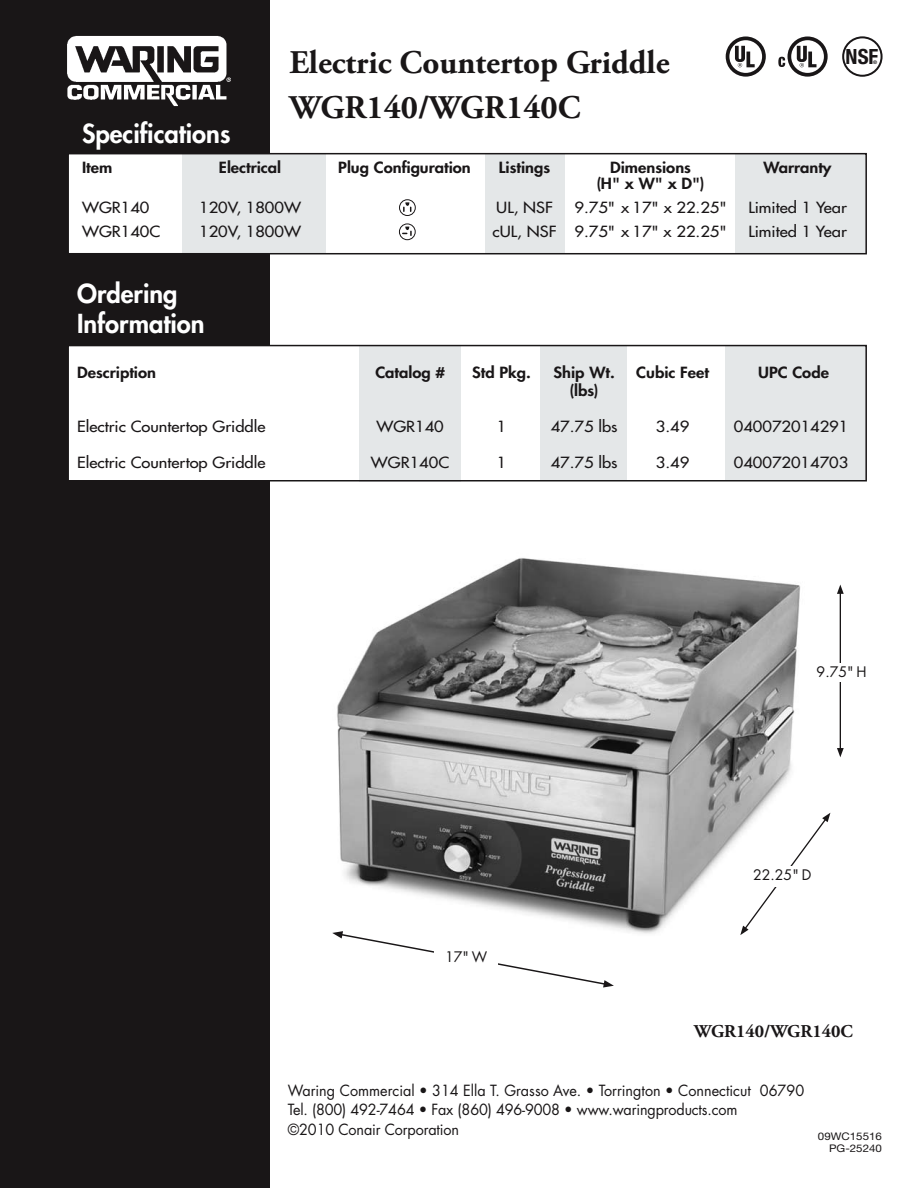
<style>
.page{position:relative;width:918px;height:1188px;background:#fff}
.page>*{position:absolute;margin:0;border:0;box-sizing:border-box;transform-origin:0 0}
.t1{font:700 33px/45px "Adobe Garamond Pro";color:#191617}
.t2{font:800 25.5px/30px "Futura Std";color:#fff}
.t3{font:700 condensed 21px "Helvetica Neue LT Std";color:#191617}
.t4{font:700 18px "Adobe Garamond Pro";color:#191617}
.t5{font:500 15px "Futura Std";color:#191617;scale:1.1 1}
.t6{font:15px/19.5px "Futura Std";letter-spacing:-.01em;color:#191617;scale:.96 1}
.t7{font:800 15px "Futura Std";color:#191617;scale:1.1 1}
.t8{font:14.1px "Futura Std";color:#191617}
.t9{font:10.5px/12px "Helvetica Neue LT Std";color:#191617;text-align:right;scale:1.1 1}
.t10{font:700 4.95px "Helvetica Neue LT Std";color:#191617}
</style>
<div class="page">
<div style="left:0;top:0;width:270px;height:1188px;background:#191617"></div>
<div style="left:540px;top:346px;width:86px;height:135px;background:#e4e7e8"></div>
<div style="left:725px;top:346px;width:140px;height:135px;background:#e4e7e8"></div>
<div style="left:68px;top:345px;width:306px;height:135px;background:#fff"></div>
<div style="left:359px;top:346px;width:101px;height:136px;background:#e4e7e8"></div>
<div style="left:67px;top:345px;width:800px;height:137px;border:2px solid #191617"></div>
<div style="left:180px;top:154px;width:146px;height:99px;background:#e4e7e8"></div>
<div style="left:485px;top:154px;width:80px;height:99px;background:#e4e7e8"></div>
<div style="left:736px;top:154px;width:130px;height:99px;background:#e4e7e8"></div>
<div style="left:68px;top:154px;width:114px;height:99px;background:#fff"></div>
<div style="left:67px;top:153px;width:800px;height:101px;border:2px solid #191617"></div>
<img style="left:337px;top:558px;width:464px;height:376px">
<svg style="left:332px;top:931px;width:282px;height:57px"></svg>
<hr style="left:840px;top:592px;width:1px;height:158px;background:#191617">
<svg style="left:837px;top:585px;width:7px;height:9px"></svg>
<svg style="left:837px;top:748px;width:7px;height:9px"></svg>
<div style="left:811px;top:663px;width:62px;height:19px;background:#fff"></div>
<div style="left:434px;top:948px;width:64px;height:17px;background:#fff"></div>
<svg style="left:740px;top:813px;width:90px;height:122px"></svg>
<div style="left:740px;top:866px;width:84px;height:20px;background:#fff"></div>
<div style="left:842px;top:36px;width:41px;height:41px;border:2px solid #191617;border-radius:50%"></div>
<svg style="left:778px;top:36px;width:50px;height:41px"></svg>
<svg style="left:726px;top:36px;width:40px;height:41px"></svg>
<img style="left:67px;top:35px;width:164px;height:72px">
<div style="left:399px;top:200px;width:17px;height:16px;border:1px solid #191617;border-radius:50%"></div>
<svg style="left:403px;top:202px;width:8px;height:10px"></svg>
<div style="left:399px;top:224px;width:16px;height:16px;border:1px solid #191617;border-radius:50%"></div>
<svg style="left:402px;top:227px;width:10px;height:9px"></svg>
<h3 class="t3" style="left:846px;top:44px;width:34px">NSF</h3>
<p class="t10" style="left:873px;top:59px;width:5px">®</p>
<h1 class="t1" style="left:290px;top:41px;width:382px">Electric Countertop Griddle<br>WGR140/WGR140C</h1>
<h2 class="t2" style="left:82px;top:118px;width:150px">Specifications</h2>
<p class="t7" style="left:82px;top:158px;width:29px">Item</p>
<p class="t7" style="left:219px;top:158px;width:58px">Electrical</p>
<p class="t7" style="left:338px;top:158px;width:122px">Plug Configuration</p>
<p class="t7" style="left:499px;top:158px;width:48px">Listings</p>
<p class="t7" style="left:610px;top:158px;width:75px">Dimensions</p>
<p class="t7" style="left:764px;top:158px;width:63px">Warranty</p>
<p class="t7" style="left:597px;top:174px;width:100px">(H" x W" x D")</p>
<p class="t5" style="left:82px;top:198px;width:63px">WGR140</p>
<p class="t5" style="left:199px;top:198px;width:94px">120V, 1800W</p>
<p class="t5" style="left:496px;top:198px;width:53px">UL, NSF</p>
<p class="t5" style="left:575px;top:198px;width:140px">9.75" x 17" x 22.25"</p>
<p class="t5" style="left:748px;top:198px;width:91px">Limited 1 Year</p>
<p class="t5" style="left:82px;top:222px;width:73px">WGR140C</p>
<p class="t5" style="left:199px;top:222px;width:94px">120V, 1800W</p>
<p class="t5" style="left:493px;top:222px;width:214px">cUL, NSF 9.75" x 17" x 22.25"</p>
<p class="t5" style="left:748px;top:222px;width:91px">Limited 1 Year</p>
<h2 class="t2" style="left:77px;top:279px;width:129px">Ordering<br>Information</h2>
<p class="t7" style="left:77px;top:363px;width:73px">Description</p>
<p class="t7" style="left:375px;top:363px;width:65px">Catalog #</p>
<p class="t7" style="left:472px;top:363px;width:55px">Std Pkg.</p>
<p class="t7" style="left:554px;top:363px;width:57px">Ship Wt.</p>
<p class="t7" style="left:636px;top:363px;width:68px">Cubic Feet</p>
<p class="t7" style="left:758px;top:363px;width:66px">UPC Code</p>
<p class="t7" style="left:570px;top:381px;width:28px">(lbs)</p>
<p class="t5" style="left:77px;top:417px;width:173px">Electric Countertop Griddle</p>
<p class="t5" style="left:376px;top:417px;width:63px">WGR140</p>
<p class="t5" style="left:497px;top:417px;width:10px">1</p>
<p class="t5" style="left:551px;top:417px;width:62px">47.75 lbs</p>
<p class="t5" style="left:656px;top:417px;width:32px">3.49</p>
<p class="t5" style="left:734px;top:417px;width:106px">040072014291</p>
<p class="t5" style="left:77px;top:453px;width:173px">Electric Countertop Griddle</p>
<p class="t5" style="left:371px;top:453px;width:73px">WGR140C</p>
<p class="t5" style="left:497px;top:453px;width:10px">1</p>
<p class="t5" style="left:551px;top:453px;width:62px">47.75 lbs</p>
<p class="t5" style="left:656px;top:453px;width:32px">3.49</p>
<p class="t5" style="left:734px;top:453px;width:106px">040072014703</p>
<p class="t8" style="left:817px;top:663px;width:52px">9.75" H</p>
<p class="t8" style="left:445px;top:948px;width:44px">17" W</p>
<p class="t8" style="left:753px;top:866px;width:60px">22.25" D</p>
<p class="t4" style="left:694px;top:1020px;width:160px">WGR140/WGR140C</p>
<p class="t6" style="left:288px;top:1081px;width:539px">Waring Commercial • 314 Ella T. Grasso Ave. • Torrington • Connecticut 06790<br>Tel. (800) 492-7464 • Fax (860) 496-9008 • www.waringproducts.com<br>©2010 Conair Corporation</p>
<p class="t9" style="left:818px;top:1130px;width:60px">09WC15516<br>PG-25240</p>
</div>
